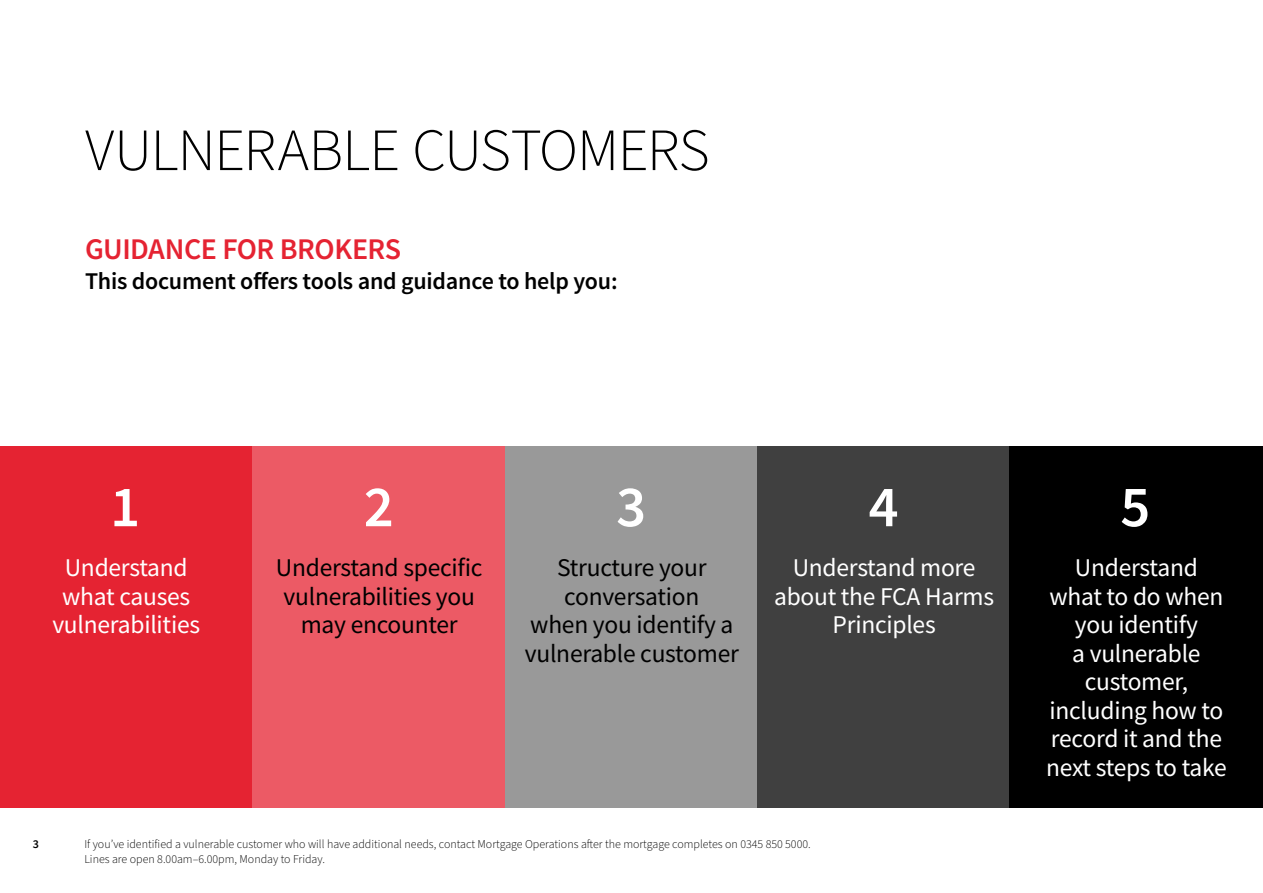
<style>
.page{position:relative;width:1263px;height:893px;background:#fff}
.page>*{position:absolute;margin:0;border:0;box-sizing:border-box;transform-origin:0 0}
.t1{font:300 60px "Source Sans Pro";letter-spacing:-.015em;color:#000}
.t2{font:600 58.5px "Source Sans Pro";color:#fff}
.t3{font:600 30px "Source Sans Pro";letter-spacing:-.015em;color:#e52332}
.t4{font:25.5px/28.5px "Source Sans Pro";letter-spacing:-.01em;color:#fff;text-align:center}
.t5{font:25.5px/28.5px "Source Sans Pro";letter-spacing:-.01em;color:#000;text-align:center}
.t6{font:600 24px "Source Sans Pro";letter-spacing:-.01em;color:#000}
.t7{font:300 12px/15px "Source Sans Pro";color:#000}
.t8{font:600 12px "Source Sans Pro";color:#000}
</style>
<div class="page">
<div style="left:0;top:446px;width:253px;height:362px;background:#e52332"></div>
<div style="left:253px;top:446px;width:253px;height:362px;background:#ec5a65"></div>
<div style="left:505px;top:446px;width:253px;height:362px;background:#999"></div>
<div style="left:757px;top:446px;width:254px;height:362px;background:#404040"></div>
<div style="left:1010px;top:446px;width:253px;height:362px;background:#000"></div>
<h1 class="t1" style="left:85px;top:110px;width:626px">VULNERABLE CUSTOMERS</h1>
<p class="t3" style="left:85px;top:229px;width:318px">GUIDANCE FOR BROKERS</p>
<p class="t6" style="left:85px;top:266px;width:534px">This document offers tools and guidance to help you:</p>
<h2 class="t2" style="left:110px;top:468px;width:32px">1</h2>
<h2 class="t2" style="left:364px;top:468px;width:32px">2</h2>
<h2 class="t2" style="left:616px;top:468px;width:32px">3</h2>
<h2 class="t2" style="left:868px;top:468px;width:32px">4</h2>
<h2 class="t2" style="left:1120px;top:468px;width:32px">5</h2>
<p class="t4" style="left:52px;top:553px;width:149px">Understand what causes vulnerabilities</p>
<p class="t5" style="left:276px;top:553px;width:208px">Understand specific vulnerabilities you may encounter</p>
<p class="t5" style="left:525px;top:553px;width:216px">Structure your conversation<br>when you identify a vulnerable customer</p>
<p class="t4" style="left:774px;top:553px;width:222px">Understand more about the FCA Harms<br>Principles</p>
<p class="t4" style="left:1046px;top:553px;width:182px">Understand what to do when you identify<br>a vulnerable customer, including how to record it and the next steps to take</p>
<p class="t8" style="left:33px;top:836px;width:8px">3</p>
<p class="t7" style="left:84px;top:836px;width:728px">If you’ve identified a vulnerable customer who will have additional needs, contact Mortgage Operations after the mortgage completes on 0345 850 5000.<br>Lines are open 8.00am–6.00pm, Monday to Friday.</p>
</div>
